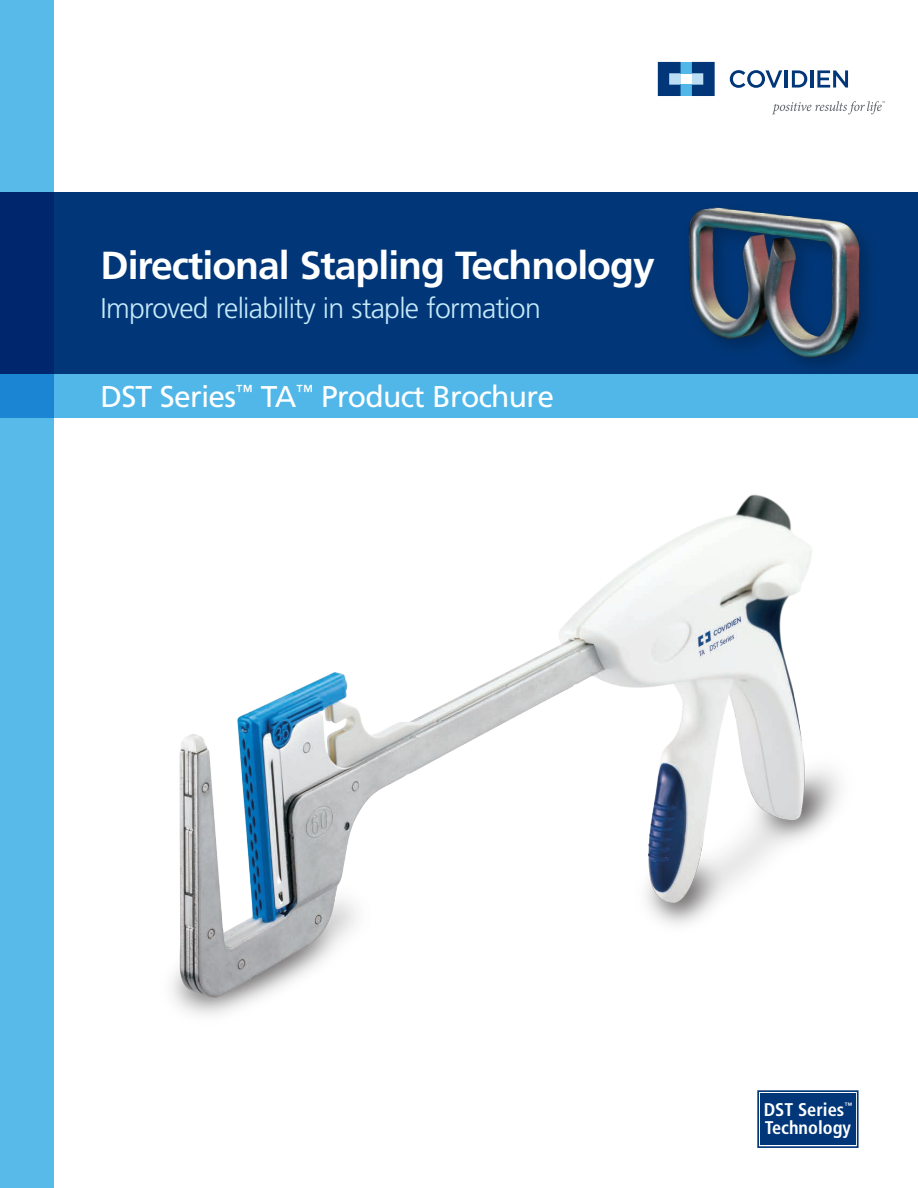
<style>
.page{position:relative;width:918px;height:1188px;background:#fff}
.page>*{position:absolute;margin:0;border:0;box-sizing:border-box;transform-origin:0 0}
.t1{font:700 39.15px "Frutiger LT Std";letter-spacing:-.025em;color:#fff}
.t2{font:30px "Frutiger LT Std";letter-spacing:-.025em;color:#fff}
.t3{font:300 28.5px "Frutiger LT Std";letter-spacing:-.025em;color:#c6eafa}
.t4{font:700 condensed 18.3px "Frutiger LT Std";color:#fff}
.t5{font:700 condensed 7.8px "Frutiger LT Std";color:#fff}
</style>
<div class="page">
<img style="left:171px;top:494px;width:669px;height:521px">
<div style="left:0;top:192px;width:918px;height:182px;background:#013778"></div>
<svg style="left:730px;top:70px;width:52px;height:18px"></svg>
<hr style="left:785px;top:70px;width:3px;height:18px;background:#013778">
<svg style="left:792px;top:70px;width:15px;height:18px"></svg>
<hr style="left:810px;top:70px;width:3px;height:18px;background:#013778">
<svg style="left:817px;top:70px;width:31px;height:18px"></svg>
<div style="left:681px;top:62px;width:11px;height:11px;background:#50b7e8"></div>
<div style="left:681px;top:85px;width:11px;height:11px;background:#50b7e8"></div>
<svg style="left:658px;top:62px;width:23px;height:34px"></svg>
<svg style="left:692px;top:62px;width:23px;height:34px"></svg>
<svg style="left:772px;top:101px;width:113px;height:13px"></svg>
<svg style="left:0;top:0;width:54px;height:1188px;fill:#58bae9"></svg>
<div style="left:0;top:374px;width:918px;height:44px;background:#50b7e8"></div>
<img style="left:688px;top:207px;width:180px;height:160px">
<div style="left:757px;top:1090px;width:102px;height:58px;border:2px solid #013778"></div>
<div style="left:760px;top:1093px;width:96px;height:52px;background:#013778"></div>
<p class="t1" style="left:100px;top:242px;width:556px">Directional Stapling Technology</p>
<p class="t3" style="left:100px;top:292px;width:442px">Improved reliability in staple formation</p>
<p class="t2" style="left:100px;top:379px;width:455px">DST Series<sup>™</sup> TA<sup>™</sup> Product Brochure</p>
<p class="t4" style="left:764px;top:1098px;width:82px">DST Series</p>
<p class="t5" style="left:844px;top:1100px;width:9px">™</p>
<p class="t4" style="left:765px;top:1117px;width:88px">Technology</p>
</div>
